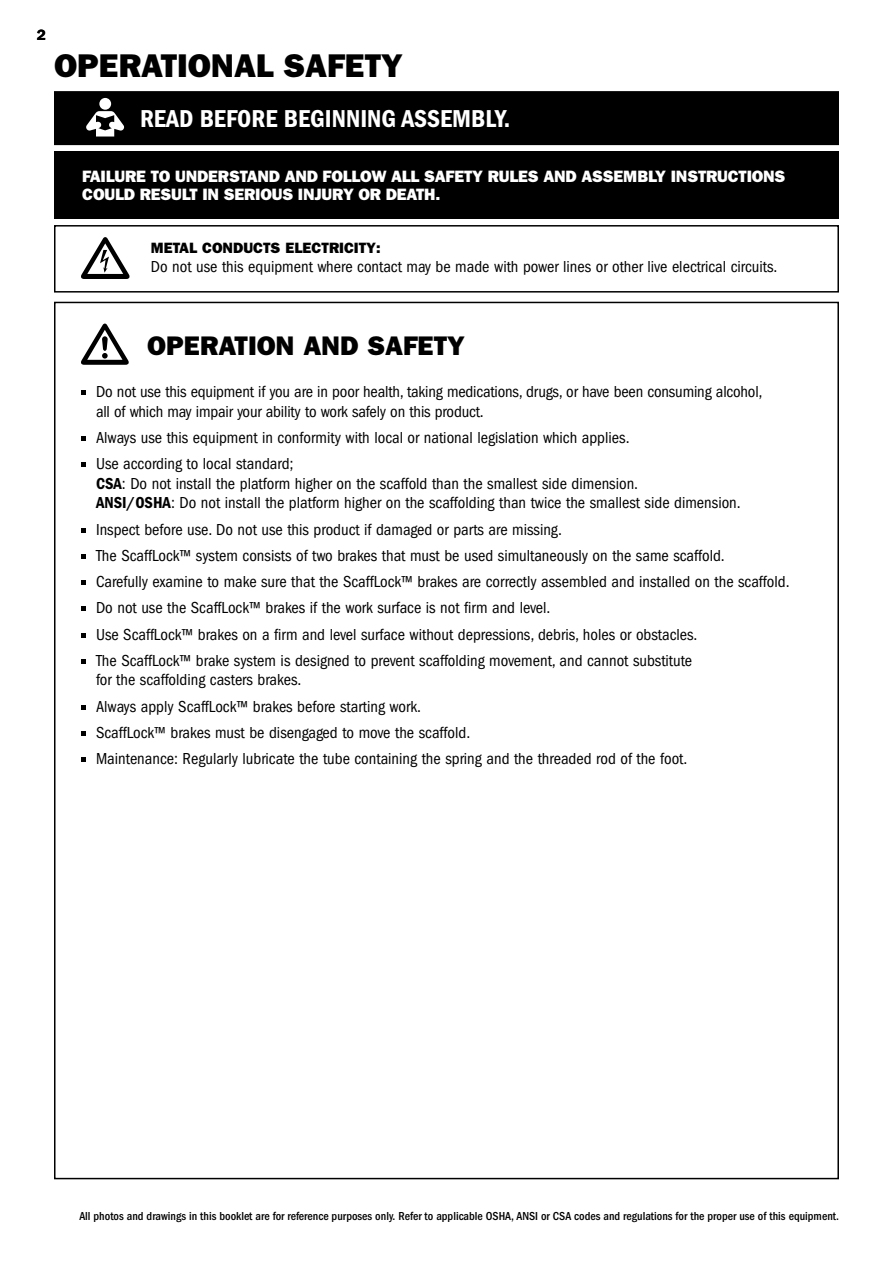
<style>
.page{position:relative;width:893px;height:1263px;background:#fff}
.page>*{position:absolute;margin:0;border:0;box-sizing:border-box;transform-origin:0 0}
.t1{font:33px "ITC Franklin Gothic Std Hvy";color:#000}
.t2{font:27px "ITC Franklin Gothic Std Hvy";color:#000}
.t3{font:25.35px "ITC Franklin Gothic Std Dm Cd";color:#fff}
.t4{font:condensed 16.5px/26.2px "ITC Franklin Gothic Std";color:#000}
.t5{font:16.5px/18.8px "ITC Franklin Gothic Std Hvy";letter-spacing:-.01em;color:#fff}
.t6{font:15px "ITC Franklin Gothic Std Hvy";color:#000}
.t7{font:600 15px "Franklin Gothic";color:#000}
.t8{font:500 condensed 12px "ITC Franklin Gothic Std";color:#000}
.s1{font-family:"ITC Franklin Gothic Std Dm Cd";font-stretch:normal}
</style>
<div class="page">
<div style="left:54px;top:225px;width:785px;height:68px;border:2px solid #000"></div>
<svg style="left:81px;top:237px;width:49px;height:42px"></svg>
<div style="left:54px;top:152px;width:785px;height:67px;background:#000"></div>
<div style="left:56px;top:93px;width:781px;height:51px;background:#000"></div>
<div style="left:54px;top:91px;width:785px;height:54px;border:3px solid #000"></div>
<div style="left:99px;top:98px;width:12px;height:12px;background:#fff;border-radius:50%"></div>
<svg style="left:86px;top:111px;width:38px;height:26px"></svg>
<svg style="left:81px;top:390px;width:5px;height:5px"></svg>
<svg style="left:81px;top:436px;width:5px;height:5px"></svg>
<svg style="left:81px;top:462px;width:5px;height:5px"></svg>
<svg style="left:81px;top:528px;width:5px;height:4px"></svg>
<svg style="left:81px;top:554px;width:5px;height:5px"></svg>
<svg style="left:81px;top:580px;width:5px;height:5px"></svg>
<svg style="left:81px;top:606px;width:5px;height:5px"></svg>
<svg style="left:81px;top:633px;width:5px;height:4px"></svg>
<svg style="left:81px;top:659px;width:5px;height:5px"></svg>
<svg style="left:81px;top:705px;width:5px;height:4px"></svg>
<svg style="left:81px;top:731px;width:5px;height:5px"></svg>
<svg style="left:81px;top:757px;width:5px;height:5px"></svg>
<svg style="left:81px;top:324px;width:48px;height:41px"></svg>
<p class="t7" style="left:37px;top:26px;width:10px">2</p>
<h1 class="t1" style="left:54px;top:46px;width:350px">OPERATIONAL SAFETY</h1>
<h3 class="t3" style="left:140px;top:104px;width:372px">READ BEFORE BEGINNING ASSEMBLY.</h3>
<p class="t5" style="left:82px;top:167px;width:705px">FAILURE TO UNDERSTAND AND FOLLOW ALL SAFETY RULES AND ASSEMBLY INSTRUCTIONS<br>COULD RESULT IN SERIOUS INJURY OR DEATH.</p>
<p class="t6" style="left:151px;top:239px;width:231px">METAL CONDUCTS ELECTRICITY:</p>
<p class="t4" style="left:151px;top:254px;width:628px">Do not use this equipment where contact may be made with power lines or other live electrical circuits.</p>
<h2 class="t2" style="left:147px;top:330px;width:319px">OPERATION AND SAFETY</h2>
<p class="t4" style="left:96px;top:382px;width:668px;line-height:19.5px">Do not use this equipment if you are in poor health, taking medications, drugs, or have been consuming alcohol, all of which may impair your ability to work safely on this product.</p>
<p class="t4" style="left:96px;top:425px;width:535px">Always use this equipment in conformity with local or national legislation which applies.<br>Use according to local standard;</p>
<p class="t4" style="left:96px;top:474px;width:646px;line-height:19.5px"><span class="s1">CSA</span>: Do not install the platform higher on the scaffold than the smallest side dimension.<br><span class="s1">ANSI/OSHA</span>: Do not install the platform higher on the scaffolding than twice the smallest side dimension.</p>
<p class="t4" style="left:96px;top:516px;width:695px">Inspect before use. Do not use this product if damaged or parts are missing.<br>The ScaffLock™ system consists of two brakes that must be used simultaneously on the same scaffold.<br>Carefully examine to make sure that the ScaffLock™ brakes are correctly assembled and installed on the scaffold.<br>Do not use the ScaffLock™ brakes if the work surface is not firm and level.<br>Use ScaffLock™ brakes on a firm and level surface without depressions, debris, holes or obstacles.<br>The ScaffLock™ brake system is designed to prevent scaffolding movement, and cannot substitute</p>
<p class="t4" style="left:96px;top:667px;width:593px">for the scaffolding casters brakes.<br>Always apply ScaffLock™ brakes before starting work.<br>ScaffLock™ brakes must be disengaged to move the scaffold.<br>Maintenance: Regularly lubricate the tube containing the spring and the threaded rod of the foot.</p>
<p class="t8" style="left:79px;top:1209px;width:761px">All photos and drawings in this booklet are for reference purposes only. Refer to applicable OSHA, ANSI or CSA codes and regulations for the proper use of this equipment.</p>
</div>
